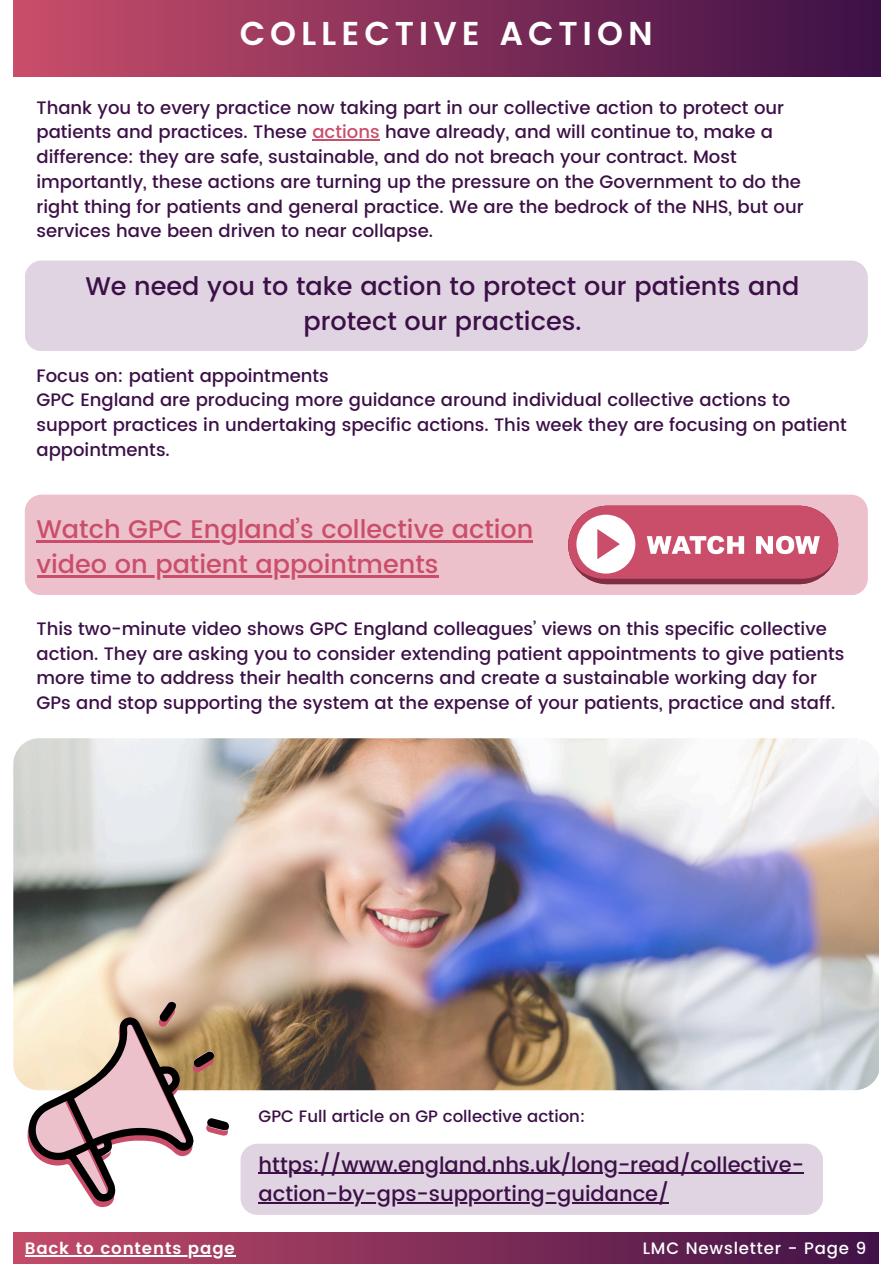
<style>
.page{position:relative;width:894px;height:1264px;background:#fff}
.page>*{position:absolute;margin:0;border:0;box-sizing:border-box;transform-origin:0 0}
.t1{font:600 33px "Poppins";letter-spacing:.15em;color:#fff}
.t2{font:500 25.5px/34.8px "Poppins";color:#3c1047;text-align:center}
.t3{font:500 25.5px "Poppins";color:#ca4e6a}
.t4{font:500 21px "Poppins";color:#3c1047}
.t5{font:500 18px/24.8px "Poppins";color:#3c1047}
.t6{font:500 16.5px "Poppins";letter-spacing:.05em;color:#fff}
.t7{font:500 16.5px "Poppins";color:#3c1047}
.t8{font:600 16.5px "Poppins";letter-spacing:.05em;color:#fff}
.s1{color:#ca4e6a}
</style>
<div class="page">
<img style="left:13px;top:738px;width:867px;height:352px;border-radius:26px">
<div style="left:0;top:1232px;width:893px;height:31px;background:linear-gradient(to right,#ca5671,#3c0d44)"></div>
<div style="left:879px;top:0;width:14px;height:1263px;background:#fff"></div>
<div style="left:0;top:0;width:13px;height:1263px;background:#fff"></div>
<div style="left:13px;top:0;width:867px;height:76px;background:linear-gradient(to right,#c94e6a,#3c1047)"></div>
<div style="left:25px;top:260px;width:842px;height:91px;background:#e0d4e3"></div>
<div style="left:240px;top:1143px;width:582px;height:71px;background:#e0d4e3"></div>
<div style="left:25px;top:494px;width:842px;height:101px;background:#ecc1cb"></div>
<hr style="left:312px;top:139px;width:67px;height:2px;background:#ca4e6a">
<hr style="left:36px;top:540px;width:497px;height:2px;background:#ca4e6a">
<hr style="left:36px;top:575px;width:402px;height:2px;background:#ca4e6a">
<svg style="left:568px;top:505px;width:269px;height:79px"></svg>
<svg style="left:568px;top:505px;width:269px;height:73px"></svg>
<svg style="left:24px;top:1000px;width:205px;height:207px"></svg>
<hr style="left:25px;top:1255px;width:211px;height:1px;background:#fff">
<hr style="left:258px;top:1172px;width:545px;height:1px;background:#3c1047">
<hr style="left:258px;top:1201px;width:411px;height:2px;background:#3c1047">
<p class="t1" style="left:240px;top:14px;width:414px">COLLECTIVE ACTION</p>
<h1 class="t5" style="left:36px;top:95px;width:768px">Thank you to every practice now taking part in our collective action to protect our patients and practices. These <span class="s1">actions</span> have already, and will continue to, make a difference: they are safe, sustainable, and do not breach your contract. Most importantly, these actions are turning up the pressure on the Government to do the right thing for patients and general practice. We are the bedrock of the NHS, but our services have been driven to near collapse.</h1>
<p class="t2" style="left:85px;top:269px;width:715px">We need you to take action to protect our patients and protect our practices.</p>
<h2 class="t5" style="left:36px;top:363px;width:294px">Focus on: patient appointments</h2>
<p class="t5" style="left:36px;top:387px;width:811px">GPC England are producing more guidance around individual collective actions to support practices in undertaking specific actions. This week they are focusing on patient appointments.</p>
<p class="t3" style="left:36px;top:514px;width:498px">Watch GPC England’s collective action</p>
<h2 class="t3" style="left:36px;top:549px;width:403px">video on patient appointments</h2>
<h2 class="t5" style="left:36px;top:616px;width:791px">This two-minute video shows GPC England colleagues’ views on this specific collective</h2>
<p class="t5" style="left:36px;top:641px;width:809px">action. They are asking you to consider extending patient appointments to give patients more time to address their health concerns and create a sustainable working day for<br>GPs and stop supporting the system at the expense of your patients, practice and staff.</p>
<p class="t7" style="left:258px;top:1106px;width:328px">GPC Full article on GP collective action:</p>
<p class="t4" style="left:258px;top:1152px;width:546px">https://www.england.nhs.uk/long-read/collective-</p>
<h3 class="t4" style="left:258px;top:1181px;width:412px">action-by-gps-supporting-guidance/</h3>
<p class="t6" style="left:623px;top:1238px;width:245px">LMC Newsletter - Page 6-7</p>
<p class="t8" style="left:25px;top:1238px;width:211px">Back to contents page</p>
<p class="t6" style="left:642px;top:1238px;width:225px">LMC Newsletter - Page 9</p>
</div>
